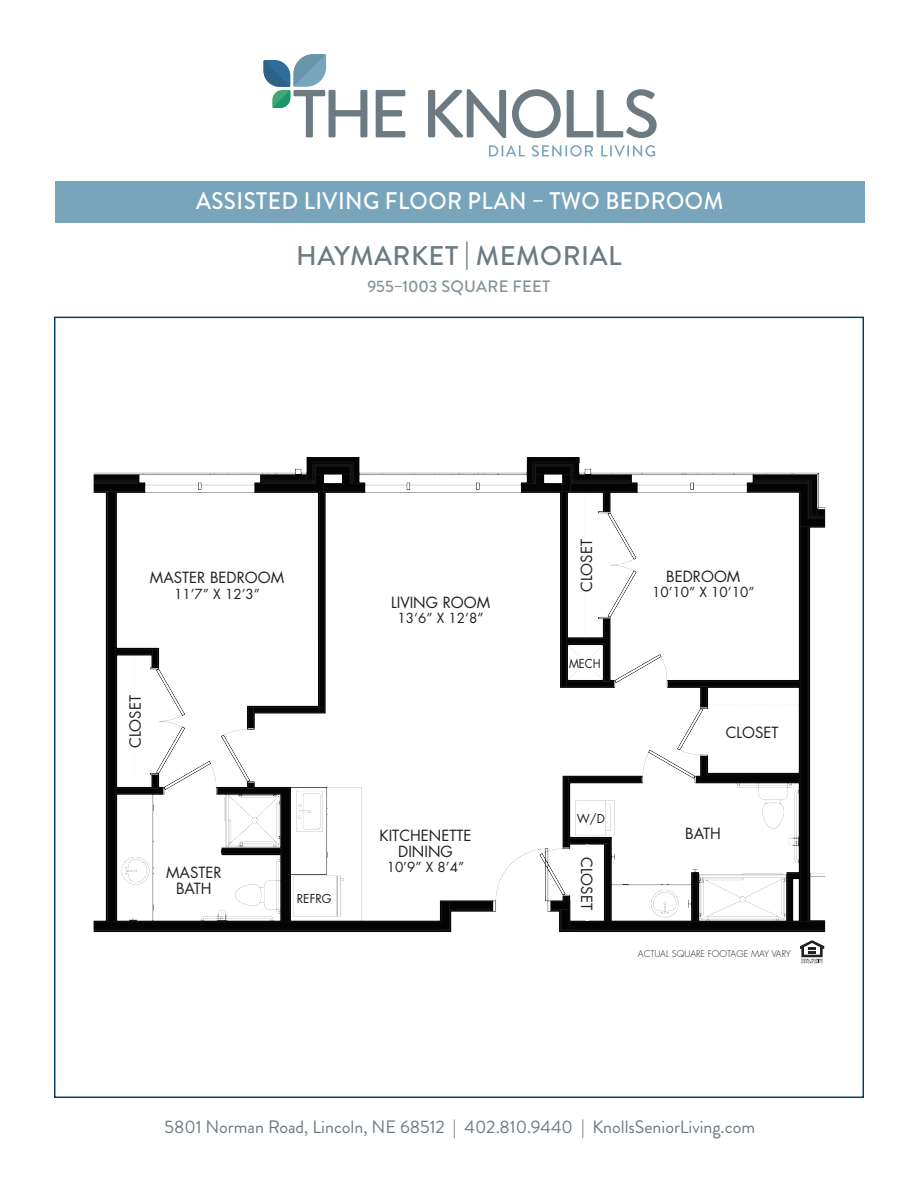
<style>
.page{position:relative;width:918px;height:1188px;background:#fff}
.page>*{position:absolute;margin:0;border:0;box-sizing:border-box;transform-origin:0 0}
.t1{font:500 27px "Brandon Grotesque";letter-spacing:.02em;color:#6d7a81}
.t2{font:500 24px "Brandon Grotesque";letter-spacing:.02em;color:#fff;scale:.94 1}
.t3{font:18px "Brandon Grotesque";color:#6d7a81}
.t4{font:500 16.5px "Brandon Grotesque";letter-spacing:.02em;color:#869299}
.t5{font:15px "Futura";color:#231f20}
.t6{font:13.5px "Futura";color:#231f20}
.t7{font:12px "Futura";color:#231f20}
.t8{font:12px "Futura";color:#231f20;scale:.92 1}
.t9{font:300 9px "Futura";color:#231f20}
</style>
<div class="page">
<img style="left:93px;top:457px;width:733px;height:475px">
<svg style="left:800px;top:940px;width:24px;height:23px"></svg>
<div style="left:55px;top:181px;width:810px;height:41px;background:#78a5bb"></div>
<svg style="left:376px;top:90px;width:29px;height:47px"></svg>
<svg style="left:428px;top:89px;width:78px;height:49px"></svg>
<svg style="left:512px;top:89px;width:49px;height:49px"></svg>
<svg style="left:567px;top:89px;width:90px;height:49px"></svg>
<svg style="left:264px;top:54px;width:103px;height:83px"></svg>
<svg style="left:489px;top:145px;width:36px;height:11px"></svg>
<svg style="left:532px;top:145px;width:61px;height:12px"></svg>
<svg style="left:601px;top:145px;width:54px;height:12px"></svg>
<p class="t2" style="left:196px;top:184px;width:562px">ASSISTED LIVING FLOOR PLAN – TWO BEDROOM</p>
<p class="t1" style="left:296px;top:237px;width:327px">HAYMARKET | MEMORIAL</p>
<p class="t4" style="left:367px;top:275px;width:185px">955–1003 SQUARE FEET</p>
<p class="t5" style="left:150px;top:567px;width:136px">MASTER BEDROOM</p>
<p class="t6" style="left:174px;top:585px;width:87px">11’7” X 12’3”</p>
<p class="t5" style="left:125px;top:748px;width:54px;rotate:-90deg">CLOSET</p>
<p class="t5" style="left:166px;top:862px;width:57px">MASTER</p>
<p class="t5" style="left:176px;top:878px;width:37px">BATH</p>
<p class="t7" style="left:297px;top:890px;width:36px">REFRG</p>
<p class="t5" style="left:391px;top:592px;width:101px">LIVING ROOM</p>
<p class="t6" style="left:398px;top:608px;width:87px">13’6” X 12’8”</p>
<p class="t5" style="left:380px;top:825px;width:93px">KITCHENETTE</p>
<p class="t5" style="left:398px;top:841px;width:56px">DINING</p>
<p class="t6" style="left:387px;top:858px;width:79px">10’9” X 8’4”</p>
<p class="t5" style="left:576px;top:592px;width:54px;rotate:-90deg">CLOSET</p>
<p class="t8" style="left:569px;top:655px;width:36px">MECH</p>
<p class="t7" style="left:577px;top:810px;width:30px">W/D</p>
<p class="t5" style="left:597px;top:857px;width:54px;rotate:90deg">CLOSET</p>
<p class="t5" style="left:666px;top:567px;width:76px">BEDROOM</p>
<p class="t6" style="left:652px;top:583px;width:104px">10’10” X 10’10”</p>
<p class="t5" style="left:726px;top:722px;width:54px">CLOSET</p>
<p class="t5" style="left:685px;top:823px;width:37px">BATH</p>
<p class="t9" style="left:638px;top:948px;width:155px">ACTUAL SQUARE FOOTAGE MAY VARY</p>
<p class="t3" style="left:164px;top:1114px;width:592px">5801 Norman Road, Lincoln, NE 68512 | 402.810.9440 | KnollsSeniorLiving.com</p>
</div>
